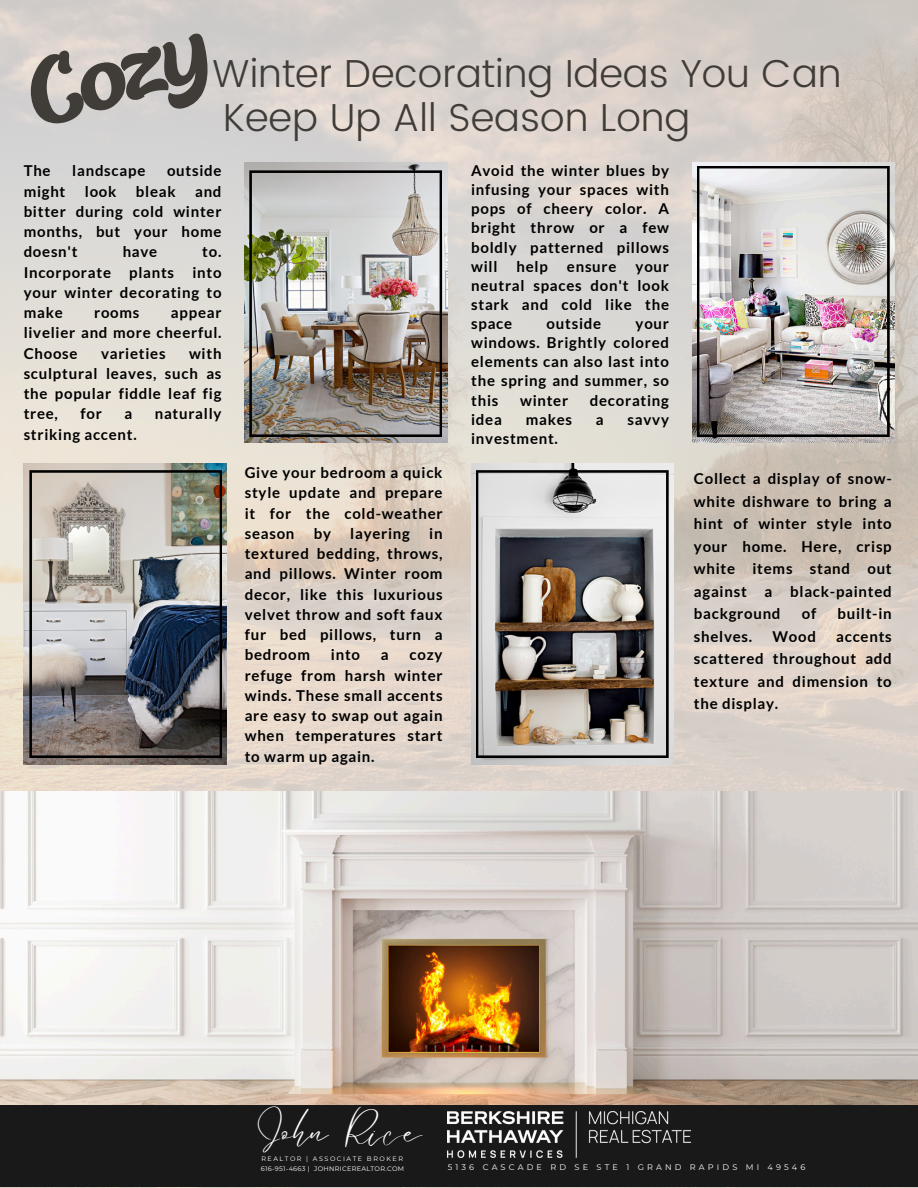
<style>
.page{position:relative;width:918px;height:1188px;background:#fff}
.page>*{position:absolute;margin:0;border:0;box-sizing:border-box;transform-origin:0 0}
.t1{font:71.1px "Warmth";color:#403c38}
.t2{font:300 39px/43.8px "Poppins";color:#403c38}
.t3{font:27.6px "Le Jour Script";color:#fff}
.t4{font:700 15px/20.2px "Lato";letter-spacing:.05em;color:#000;text-align:justify}
.t5{font:8.1px "Montserrat";letter-spacing:.39em;color:#fff}
.t6{font:6.6px "Montserrat";letter-spacing:.045em;color:#fff}
.t7{font:6.45px "Montserrat";letter-spacing:.235em;color:#fff}
</style>
<div class="page">
<img style="left:0;top:0;width:918px;height:1188px">
<img style="left:245px;top:162px;width:202px;height:280px">
<img style="left:24px;top:464px;width:202px;height:300px">
<img style="left:692px;top:162px;width:203px;height:280px">
<img style="left:471px;top:464px;width:203px;height:300px">
<img style="left:29px;top:470px;width:193px;height:288px">
<img style="left:249px;top:170px;width:193px;height:267px">
<img style="left:697px;top:166px;width:193px;height:271px">
<img style="left:476px;top:470px;width:193px;height:288px">
<div style="left:0;top:1101px;width:918px;height:86px;background:#191919"></div>
<img style="left:448px;top:1112px;width:242px;height:46px">
<img style="left:0;top:792px;width:918px;height:312px">
<p class="t1" style="left:20px;top:65px;width:185px;rotate:-17deg">Cozy</p>
<h1 class="t2" style="left:212px;top:52px;width:631px">Winter Decorating Ideas You Can<br>Keep Up All Season Long</h1>
<h2 class="t4" style="left:24px;top:160px;width:28px">The</h2>
<h2 class="t4" style="left:72px;top:160px;width:75px">landscape</h2>
<h2 class="t4" style="left:167px;top:160px;width:56px">outside</h2>
<h2 class="t4" style="left:24px;top:181px;width:43px">might</h2>
<h2 class="t4" style="left:85px;top:181px;width:33px">look</h2>
<h2 class="t4" style="left:136px;top:181px;width:41px">bleak</h2>
<h2 class="t4" style="left:24px;top:181px;width:199px;text-indent:171px">and bitter during cold winter months, but your home doesn't</h2>
<h2 class="t4" style="left:123px;top:241px;width:36px">have</h2>
<h2 class="t4" style="left:24px;top:241px;width:199px;text-indent:179px">to.<br>Incorporate plants into your winter decorating to make</h2>
<h2 class="t4" style="left:24px;top:302px;width:199px;text-indent:147px">appear livelier and more cheerful.<br>Choose</h2>
<h2 class="t4" style="left:94px;top:302px;width:47px">rooms</h2>
<h2 class="t4" style="left:24px;top:343px;width:199px;text-indent:165px">with sculptural leaves, such as the popular fiddle leaf fig tree,</h2>
<h2 class="t4" style="left:101px;top:343px;width:66px">varieties</h2>
<h2 class="t4" style="left:81px;top:403px;width:23px">for</h2>
<h2 class="t4" style="left:124px;top:403px;width:9px">a</h2>
<h2 class="t4" style="left:155px;top:403px;width:68px">naturally</h2>
<h2 class="t4" style="left:24px;top:424px;width:115px">striking accent.</h2>
<p class="t4" style="left:245px;top:462px;width:199px">Give your bedroom a quick style update and prepare it for the cold-weather season</p>
<p class="t4" style="left:314px;top:523px;width:19px">by</p>
<p class="t4" style="left:350px;top:523px;width:61px">layering</p>
<p class="t4" style="left:245px;top:523px;width:199px;text-indent:185px">in textured bedding, throws, and pillows. Winter room decor, like this luxurious velvet throw and soft faux fur bed pillows, turn a bedroom</p>
<p class="t4" style="left:331px;top:644px;width:31px">into</p>
<p class="t4" style="left:381px;top:644px;width:9px">a</p>
<p class="t4" style="left:245px;top:644px;width:199px;text-indent:165px">cozy refuge from harsh winter winds. These small accents are easy to swap out again when temperatures start to warm up again.</p>
<p class="t4" style="left:471px;top:161px;width:199px;line-height:19.2px">Avoid the winter blues by infusing your spaces with pops of cheery color. A bright throw or a few boldly patterned pillows will</p>
<p class="t4" style="left:517px;top:256px;width:33px">help</p>
<p class="t4" style="left:567px;top:256px;width:51px">ensure</p>
<p class="t4" style="left:471px;top:256px;width:199px;line-height:19.2px;text-indent:164px">your neutral spaces don't look stark and cold like the space</p>
<p class="t4" style="left:547px;top:313px;width:56px">outside</p>
<p class="t4" style="left:471px;top:314px;width:199px;line-height:19.2px;text-indent:164px">your windows. Brightly colored elements can also last into the spring and summer, so this</p>
<p class="t4" style="left:520px;top:390px;width:50px">winter</p>
<p class="t4" style="left:590px;top:390px;width:81px">decorating</p>
<p class="t4" style="left:471px;top:409px;width:32px">idea</p>
<p class="t4" style="left:526px;top:409px;width:48px">makes</p>
<p class="t4" style="left:596px;top:409px;width:9px">a</p>
<p class="t4" style="left:628px;top:409px;width:43px">savvy</p>
<p class="t4" style="left:471px;top:428px;width:88px">investment.</p>
<p class="t4" style="left:694px;top:467px;width:199px;line-height:22.5px">Collect a display of snow&shy;white dishware to bring a hint of winter style into your home. Here, crisp white items stand out against a black-painted background</p>
<p class="t4" style="left:802px;top:604px;width:16px">of</p>
<p class="t4" style="left:838px;top:604px;width:56px">built-in</p>
<p class="t4" style="left:694px;top:626px;width:60px">shelves.</p>
<p class="t4" style="left:773px;top:626px;width:45px">Wood</p>
<p class="t4" style="left:694px;top:625px;width:199px;line-height:22.5px;text-indent:142px">accents scattered throughout add texture and dimension to the display.</p>
<p class="t3" style="left:254px;top:1115px;width:169px">John Rice</p>
<p class="t7" style="left:261px;top:1154px;width:143px">REALTOR | ASSOCIATE BROKER</p>
<p class="t6" style="left:261px;top:1164px;width:145px">616-951-4663 | JOHNRICEREALTOR.COM</p>
<p class="t5" style="left:448px;top:1162px;width:359px">5136 CASCADE RD SE STE 1 GRAND RAPIDS MI 49546</p>
</div>
